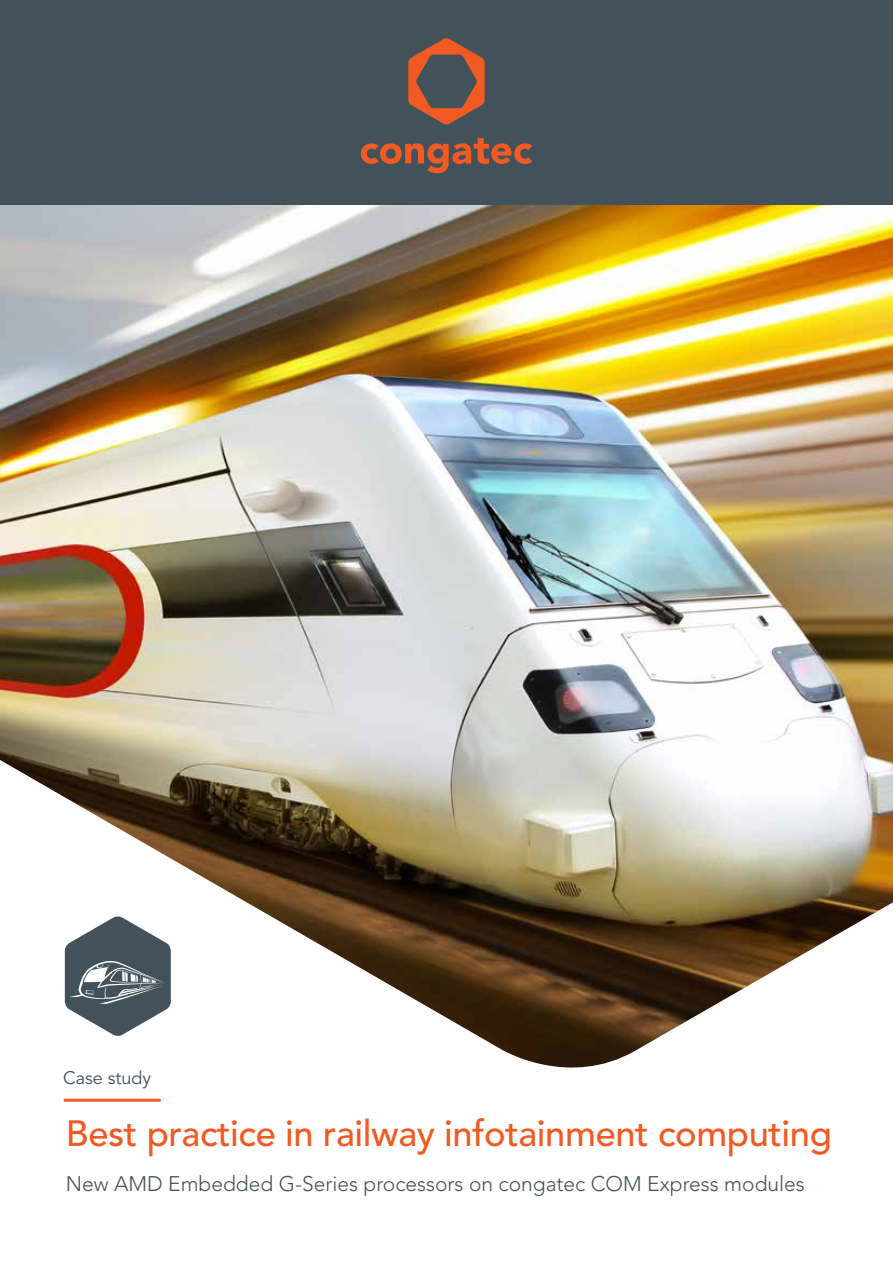
<style>
.page{position:relative;width:893px;height:1263px;background:#fff}
.page>*{position:absolute;margin:0;border:0;box-sizing:border-box;transform-origin:0 0}
.t1{font:500 36.3px "Avenir LT Std";letter-spacing:-.01em;color:#f15a22}
.t2{font:300 21px "Avenir LT Std";color:#43525a}
.t3{font:18px "Avenir LT Std";color:#43525a}
</style>
<div class="page">
<img style="left:0;top:204px;width:893px;height:526px">
<div style="left:0;top:0;width:893px;height:204px;background:#43525a"></div>
<svg style="left:408px;top:38px;width:77px;height:87px"></svg>
<svg style="left:361px;top:138px;width:171px;height:35px"></svg>
<svg style="left:0;top:730px;width:893px;height:372px"></svg>
<hr style="left:64px;top:1099px;width:97px;height:3px;background:#f15a22">
<svg style="left:65px;top:915px;width:106px;height:122px"></svg>
<p class="t3" style="left:63px;top:1067px;width:90px">Case study</p>
<h1 class="t1" style="left:66px;top:1112px;width:768px">Best practice in railway infotainment computing</h1>
<p class="t2" style="left:66px;top:1171px;width:740px">New AMD Embedded G-Series processors on congatec COM Express modules</p>
</div>
